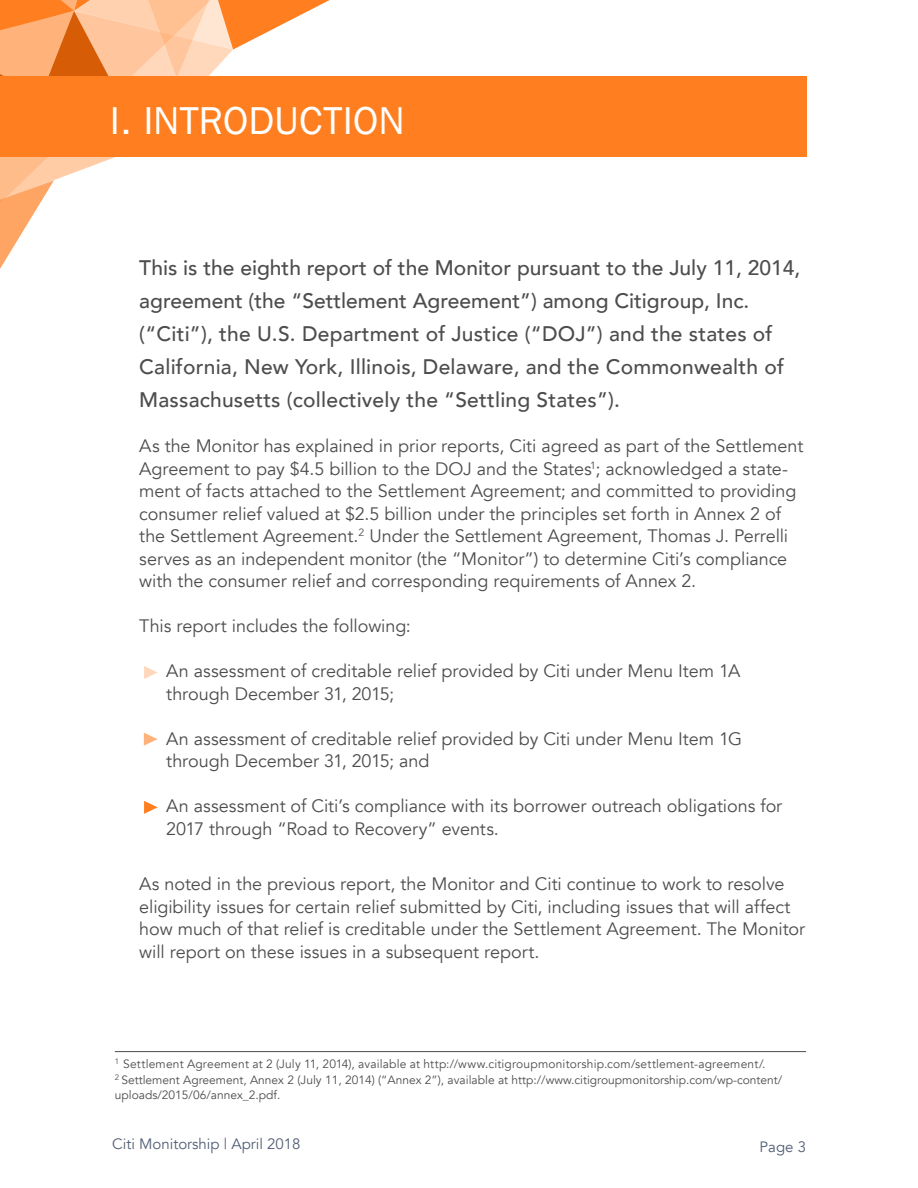
<style>
.page{position:relative;width:918px;height:1188px;background:#fff}
.page>*{position:absolute;margin:0;border:0;box-sizing:border-box;transform-origin:0 0}
.t1{font:39px "Franklin Gothic LT";color:#fff}
.t2{font:500 21px/33px "Avenir";letter-spacing:.01em;color:#4d4d4f}
.t3{font:18px/22.5px "Avenir";letter-spacing:-.005em;color:#4d4d4f}
.t4{font:15px "Avenir";color:#525e75}
.t5{font:12px/16.2px "Avenir";color:#4d4d4f}
</style>
<div class="page">
<svg style="left:144px;top:666px;width:14px;height:13px"></svg>
<svg style="left:144px;top:733px;width:14px;height:13px"></svg>
<svg style="left:144px;top:801px;width:14px;height:13px"></svg>
<div style="left:0;top:76px;width:806px;height:81px;background:#ff7f20"></div>
<svg style="left:0;top:0;width:330px;height:269px"></svg>
<hr style="left:115px;top:1051px;width:691px;height:1px;background:#4d4d4f">
<h1 class="t1" style="left:110px;top:99px;width:296px">I. INTRODUCTION</h1>
<p class="t2" style="left:139px;top:250px;width:662px">This is the eighth report of the Monitor pursuant to the July 11, 2014, agreement (the “Settlement Agreement”) among Citigroup, Inc. (“Citi”), the U.S. Department of Justice (“DOJ”) and the states of California, New York, Illinois, Delaware, and the Commonwealth of Massachusetts (collectively the “Settling States”).</p>
<p class="t3" style="left:139px;top:435px;width:666px">As the Monitor has explained in prior reports, Citi agreed as part of the Settlement Agreement to pay $4.5 billion to the DOJ and the States<sup>1</sup>; acknowledged a state&shy;ment of facts attached to the Settlement Agreement; and committed to providing consumer relief valued at $2.5 billion under the principles set forth in Annex 2 of the Settlement Agreement.<sup>2</sup> Under the Settlement Agreement, Thomas J. Perrelli serves as an independent monitor (the “Monitor”) to determine Citi’s compliance with the consumer relief and corresponding requirements of Annex 2.</p>
<p class="t3" style="left:139px;top:615px;width:273px">This report includes the following:</p>
<p class="t3" style="left:166px;top:660px;width:576px">An assessment of creditable relief provided by Citi under Menu Item 1A through December 31, 2015;</p>
<p class="t3" style="left:166px;top:728px;width:577px">An assessment of creditable relief provided by Citi under Menu Item 1G through December 31, 2015; and</p>
<p class="t3" style="left:166px;top:795px;width:617px">An assessment of Citi’s compliance with its borrower outreach obligations for<br>2017 through “Road to Recovery” events.</p>
<p class="t3" style="left:139px;top:873px;width:667px">As noted in the previous report, the Monitor and Citi continue to work to resolve eligibility issues for certain relief submitted by Citi, including issues that will affect how much of that relief is creditable under the Settlement Agreement. The Monitor will report on these issues in a subsequent report.</p>
<p class="t5" style="left:115px;top:1056px;width:669px"><sup>1</sup> Settlement Agreement at 2 (July 11, 2014), available at http://www.citigroupmonitorship.com/settlement-agreement/.<br><sup>2</sup> Settlement Agreement, Annex 2 (July 11, 2014) (“Annex 2”), available at http://www.citigroupmonitorship.com/wp-content/</p>
<p class="t5" style="left:115px;top:1087px;width:167px">uploads/2015/06/annex_2.pdf.</p>
<p class="t4" style="left:112px;top:1135px;width:190px">Citi Monitorship | April 2018</p>
<p class="t4" style="left:760px;top:1138px;width:48px">Page 3</p>
</div>
